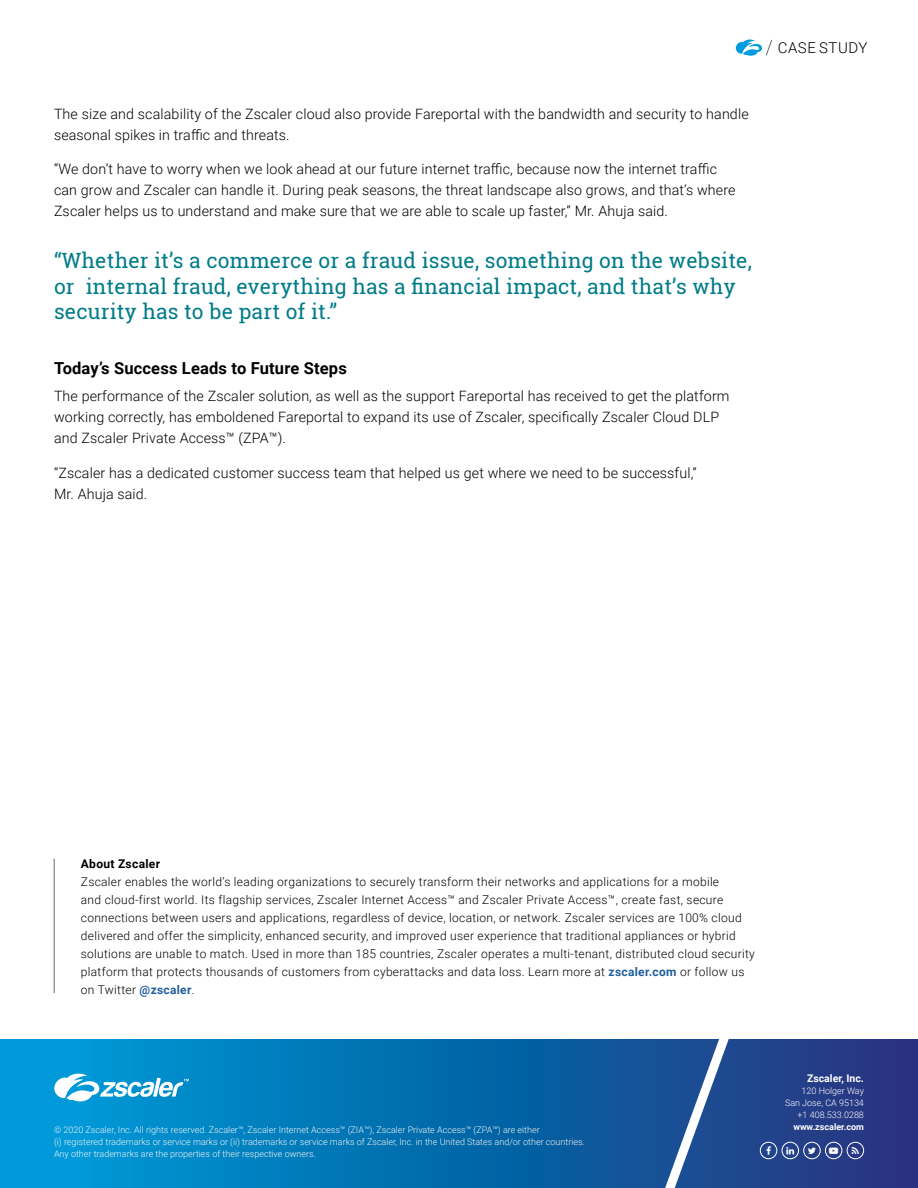
<style>
.page{position:relative;width:918px;height:1188px;background:#fff}
.page>*{position:absolute;margin:0;border:0;box-sizing:border-box;transform-origin:0 0}
.t1{font:21px/25.2px "Roboto Slab";letter-spacing:.01em;color:#007c89}
.t2{font:700 16.5px "Roboto";letter-spacing:.01em;color:#000}
.t3{font:300 15px "Roboto";letter-spacing:.035em;color:#000}
.t4{font:300 14.25px/21px "Roboto";letter-spacing:.01em;color:#000}
.t5{font:300 12px/18px "Roboto";letter-spacing:.025em;color:#000}
.t6{font:700 12px "Roboto";letter-spacing:.025em;color:#000}
.t7{font:700 10.5px "Roboto";color:#fff}
.t8{font:300 9px/12px "Roboto";color:#f1f3f4}
.t9{font:300 9px/12px "Roboto";color:#fff;text-align:right}
.t10{font:700 9px "Roboto";color:#fff}
.s1{font-weight:700;color:#215e9e}
</style>
<div class="page">
<div style="left:0;top:1040px;width:918px;height:148px;background:linear-gradient(to right,#00a0db,#22317c)"></div>
<svg style="left:54px;top:1074px;width:135px;height:27px"></svg>
<svg style="left:650px;top:1039px;width:88px;height:149px;background:#335f9d"></svg>
<div style="left:825px;top:1142px;width:17px;height:17px;border:1px solid #fff;border-radius:50%"></div>
<div style="left:760px;top:1142px;width:17px;height:17px;border:1px solid #fff;border-radius:50%"></div>
<div style="left:782px;top:1142px;width:17px;height:17px;border:1px solid #fff;border-radius:50%"></div>
<div style="left:803px;top:1142px;width:18px;height:17px;border:1px solid #fff;border-radius:50%"></div>
<div style="left:847px;top:1142px;width:17px;height:17px;border:1px solid #fff;border-radius:50%"></div>
<svg style="left:736px;top:39px;width:36px;height:17px"></svg>
<hr style="left:54px;top:859px;width:1px;height:134px;background:#666767">
<svg style="left:766px;top:1147px;width:5px;height:8px"></svg>
<svg style="left:786px;top:1147px;width:8px;height:7px"></svg>
<svg style="left:808px;top:1148px;width:8px;height:6px"></svg>
<svg style="left:829px;top:1148px;width:9px;height:6px"></svg>
<svg style="left:852px;top:1147px;width:7px;height:7px"></svg>
<p class="t4" style="left:54px;top:103px;width:696px">The size and scalability of the Zscaler cloud also provide Fareportal with the bandwidth and security to handle seasonal spikes in traffic and threats.</p>
<p class="t4" style="left:54px;top:158px;width:683px">“We don’t have to worry when we look ahead at our future internet traffic, because now the internet traffic can grow and Zscaler can handle it. During peak seasons, the threat landscape also grows, and that’s where<br>Zscaler helps us to understand and make sure that we are able to scale up faster,” Mr. Ahuja said.</p>
<h1 class="t1" style="left:54px;top:248px;width:699px">“Whether it’s a commerce or a fraud issue, something on the website, or internal fraud, everything has a financial impact, and that’s why security has to be part of it.”</h1>
<p class="t2" style="left:54px;top:356px;width:294px">Today’s Success Leads to Future Steps</p>
<p class="t4" style="left:54px;top:385px;width:677px">The performance of the Zscaler solution, as well as the support Fareportal has received to get the platform working correctly, has emboldened Fareportal to expand its use of Zscaler, specifically Zscaler Cloud DLP and Zscaler Private Access™ (ZPA™).</p>
<p class="t4" style="left:54px;top:462px;width:644px">“Zscaler has a dedicated customer success team that helped us get where we need to be successful,”<br>Mr. Ahuja said.</p>
<p class="t3" style="left:778px;top:37px;width:91px">CASE STUDY</p>
<p class="t6" style="left:81px;top:855px;width:81px">About Zscaler</p>
<p class="t5" style="left:81px;top:872px;width:676px">Zscaler enables the world’s leading organizations to securely transform their networks and applications for a mobile<br>and cloud-first world. Its flagship services, Zscaler Internet Access™ and Zscaler Private Access™, create fast, secure connections between users and applications, regardless of device, location, or network. Zscaler services are 100% cloud delivered and offer the simplicity, enhanced security, and improved user experience that traditional appliances or hybrid solutions are unable to match. Used in more than 185 countries, Zscaler operates a multi-tenant, distributed cloud security platform that protects thousands of customers from cyberattacks and data loss. Learn more at <span class="s1">zscaler.com</span> or follow us on Twitter <span class="s1">@zscaler</span>.</p>
<p class="t8" style="left:54px;top:1123px;width:532px">© 2020 Zscaler, Inc. All rights reserved. Zscaler™, Zscaler Internet Access™ (ZIA™), Zscaler Private Access™ (ZPA™) are either<br>(i) registered trademarks or service marks or (ii) trademarks or service marks of Zscaler, Inc. in the United States and/or other countries.<br>Any other trademarks are the properties of their respective owners.</p>
<p class="t7" style="left:807px;top:1070px;width:58px">Zscaler, Inc.</p>
<p class="t9" style="left:785px;top:1084px;width:80px">120 Holger Way<br>San Jose, CA 95134 +1 408.533.0288</p>
<p class="t10" style="left:793px;top:1120px;width:72px">www.zscaler.com</p>
</div>
